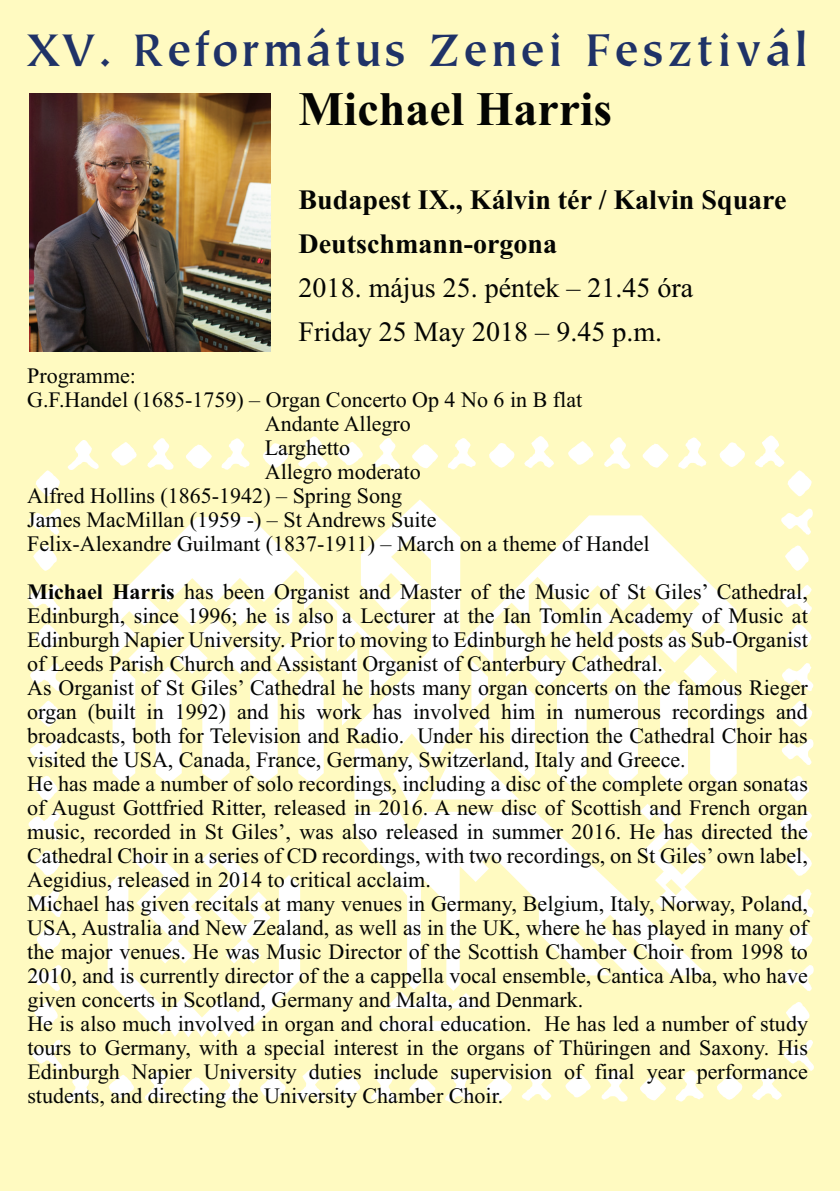
<style>
.page{position:relative;width:840px;height:1191px;background:#fff}
.page>*{position:absolute;margin:0;border:0;box-sizing:border-box;transform-origin:0 0}
.t1{font:700 48px "Times New Roman";color:#040503}
.t2{font:44.2px "Tiepolo ICG Bold";letter-spacing:.115em;color:#1f3267;scale:.96 1}
.t3{font:700 28px/44px "Times New Roman";color:#040503}
.t4{font:28px/44px "Times New Roman";color:#040503}
.t5{font:22px/24px "Times New Roman";color:#040503}
.s1{font-weight:700}
</style>
<div class="page">
<div style="left:0;top:0;width:839px;height:1191px;background:#fffac1"></div>
<svg style="left:68px;top:440px;width:31px;height:30px"></svg>
<svg style="left:111px;top:442px;width:25px;height:24px"></svg>
<svg style="left:147px;top:438px;width:26px;height:32px"></svg>
<svg style="left:186px;top:444px;width:26px;height:25px"></svg>
<svg style="left:221px;top:438px;width:28px;height:32px"></svg>
<svg style="left:263px;top:443px;width:25px;height:25px"></svg>
<svg style="left:298px;top:436px;width:29px;height:32px"></svg>
<svg style="left:337px;top:442px;width:25px;height:23px"></svg>
<svg style="left:373px;top:438px;width:26px;height:31px"></svg>
<svg style="left:412px;top:444px;width:26px;height:25px"></svg>
<svg style="left:448px;top:438px;width:27px;height:31px"></svg>
<svg style="left:489px;top:443px;width:25px;height:24px"></svg>
<svg style="left:524px;top:436px;width:29px;height:32px"></svg>
<svg style="left:568px;top:441px;width:25px;height:24px"></svg>
<svg style="left:604px;top:437px;width:26px;height:32px"></svg>
<svg style="left:642px;top:443px;width:26px;height:25px"></svg>
<svg style="left:678px;top:437px;width:28px;height:32px"></svg>
<svg style="left:719px;top:442px;width:25px;height:25px"></svg>
<svg style="left:34px;top:1002px;width:24px;height:25px"></svg>
<svg style="left:30px;top:965px;width:32px;height:26px"></svg>
<svg style="left:37px;top:927px;width:24px;height:26px"></svg>
<svg style="left:30px;top:889px;width:32px;height:28px"></svg>
<svg style="left:35px;top:850px;width:25px;height:25px"></svg>
<svg style="left:28px;top:811px;width:32px;height:29px"></svg>
<svg style="left:34px;top:776px;width:24px;height:25px"></svg>
<svg style="left:30px;top:739px;width:32px;height:26px"></svg>
<svg style="left:36px;top:700px;width:25px;height:27px"></svg>
<svg style="left:30px;top:663px;width:31px;height:28px"></svg>
<svg style="left:35px;top:624px;width:25px;height:26px"></svg>
<svg style="left:28px;top:585px;width:32px;height:29px"></svg>
<svg style="left:33px;top:545px;width:24px;height:26px"></svg>
<svg style="left:29px;top:508px;width:32px;height:27px"></svg>
<svg style="left:36px;top:470px;width:24px;height:27px"></svg>
<svg style="left:786px;top:1002px;width:23px;height:25px"></svg>
<svg style="left:782px;top:965px;width:31px;height:26px"></svg>
<svg style="left:788px;top:927px;width:24px;height:26px"></svg>
<svg style="left:782px;top:889px;width:31px;height:28px"></svg>
<svg style="left:787px;top:850px;width:24px;height:25px"></svg>
<svg style="left:780px;top:811px;width:31px;height:29px"></svg>
<svg style="left:785px;top:776px;width:24px;height:25px"></svg>
<svg style="left:782px;top:739px;width:31px;height:26px"></svg>
<svg style="left:788px;top:700px;width:24px;height:27px"></svg>
<svg style="left:782px;top:663px;width:30px;height:28px"></svg>
<svg style="left:787px;top:624px;width:24px;height:26px"></svg>
<svg style="left:780px;top:585px;width:31px;height:29px"></svg>
<svg style="left:785px;top:545px;width:23px;height:26px"></svg>
<svg style="left:781px;top:508px;width:31px;height:27px"></svg>
<svg style="left:755px;top:435px;width:56px;height:62px"></svg>
<svg style="left:32px;top:1040px;width:64px;height:62px"></svg>
<svg style="left:109px;top:1075px;width:25px;height:23px"></svg>
<svg style="left:145px;top:1071px;width:26px;height:31px"></svg>
<svg style="left:183px;top:1077px;width:26px;height:25px"></svg>
<svg style="left:219px;top:1071px;width:28px;height:31px"></svg>
<svg style="left:260px;top:1076px;width:25px;height:24px"></svg>
<svg style="left:295px;top:1069px;width:30px;height:32px"></svg>
<svg style="left:335px;top:1074px;width:25px;height:24px"></svg>
<svg style="left:371px;top:1070px;width:26px;height:32px"></svg>
<svg style="left:409px;top:1077px;width:26px;height:24px"></svg>
<svg style="left:445px;top:1071px;width:28px;height:31px"></svg>
<svg style="left:486px;top:1075px;width:25px;height:25px"></svg>
<svg style="left:522px;top:1069px;width:29px;height:31px"></svg>
<svg style="left:565px;top:1074px;width:25px;height:23px"></svg>
<svg style="left:601px;top:1070px;width:26px;height:31px"></svg>
<svg style="left:640px;top:1076px;width:25px;height:25px"></svg>
<svg style="left:675px;top:1070px;width:28px;height:31px"></svg>
<svg style="left:717px;top:1075px;width:25px;height:24px"></svg>
<svg style="left:752px;top:1040px;width:61px;height:60px"></svg>
<div style="left:380px;top:1021px;width:108px;height:9px;background:#fff"></div>
<svg style="left:386px;top:991px;width:95px;height:17px"></svg>
<svg style="left:103px;top:852px;width:201px;height:185px"></svg>
<svg style="left:124px;top:517px;width:218px;height:146px;fill:#fffefe"></svg>
<svg style="left:112px;top:590px;width:213px;height:194px"></svg>
<svg style="left:361px;top:499px;width:363px;height:99px"></svg>
<svg style="left:342px;top:598px;width:394px;height:214px"></svg>
<svg style="left:354px;top:812px;width:353px;height:179px"></svg>
<img style="left:29px;top:93px;width:242px;height:258px">
<h2 class="t2" style="left:26px;top:21px;width:814px">XV. Református Zenei Fesztivál</h2>
<h1 class="t1" style="left:298px;top:76px;width:315px">Michael Harris</h1>
<p class="t3" style="left:298px;top:177px;width:489px">Budapest IX., Kálvin tér / Kalvin Square<br>Deutschmann-orgona</p>
<p class="t4" style="left:298px;top:265px;width:396px">2018. május 25. péntek – 21.45 óra<br>Friday 25 May 2018 – 9.45 p.m.</p>
<p class="t5" style="left:27px;top:363px;width:110px">Programme:</p>
<p class="t5" style="left:27px;top:387px;width:556px">G.F.Handel (1685-1759) – Organ Concerto Op 4 No 6 in B flat</p>
<p class="t5" style="left:264px;top:411px;width:148px">Andante Allegro</p>
<p class="t5" style="left:265px;top:435px;width:87px">Larghetto</p>
<p class="t5" style="left:265px;top:459px;width:157px">Allegro moderato</p>
<p class="t5" style="left:27px;top:483px;width:376px">Alfred Hollins (1865-1942) – Spring Song</p>
<p class="t5" style="left:27px;top:507px;width:410px">James MacMillan (1959 -) – St Andrews Suite</p>
<p class="t5" style="left:27px;top:531px;width:623px">Felix-Alexandre Guilmant (1837-1911) – March on a theme of Handel</p>
<p class="t5" style="left:27px;top:579px;width:781px"><span class="s1">Michael Harris</span> has been Organist and Master of the Music of St Giles’ Cathedral, Edinburgh, since 1996; he is also a Lecturer at the Ian Tomlin Academy of Music at Edinburgh Napier University. Prior to moving to Edinburgh he held posts as Sub-Organist of Leeds Parish Church and Assistant Organist of Canterbury Cathedral.<br>As Organist of St Giles’ Cathedral he hosts many organ concerts on the famous Rieger organ (built in 1992) and his work has involved him in numerous recordings and broadcasts, both for Television and Radio. Under his direction the Cathedral Choir has visited the USA, Canada, France, Germany, Switzerland, Italy and Greece.<br>He has made a number of solo recordings, including a disc of the complete organ sonatas of August Gottfried Ritter, released in 2016. A new disc of Scottish and French organ music, recorded in St Giles’, was also released in summer 2016. He has directed the Cathedral Choir in a series of CD recordings, with two recordings, on St Giles’ own label, Aegidius, released in 2014 to critical acclaim.<br>Michael has given recitals at many venues in Germany, Belgium, Italy, Norway, Poland, USA, Australia and New Zealand, as well as in the UK, where he has played in many of the major venues. He was Music Director of the Scottish Chamber Choir from 1998 to 2010, and is currently director of the a cappella vocal ensemble, Cantica Alba, who have given concerts in Scotland, Germany and Malta, and Denmark.<br>He is also much involved in organ and choral education. He has led a number of study tours to Germany, with a special interest in the organs of Thüringen and Saxony. His Edinburgh Napier University duties include supervision of final year performance students, and directing the University Chamber Choir.</p>
</div>
